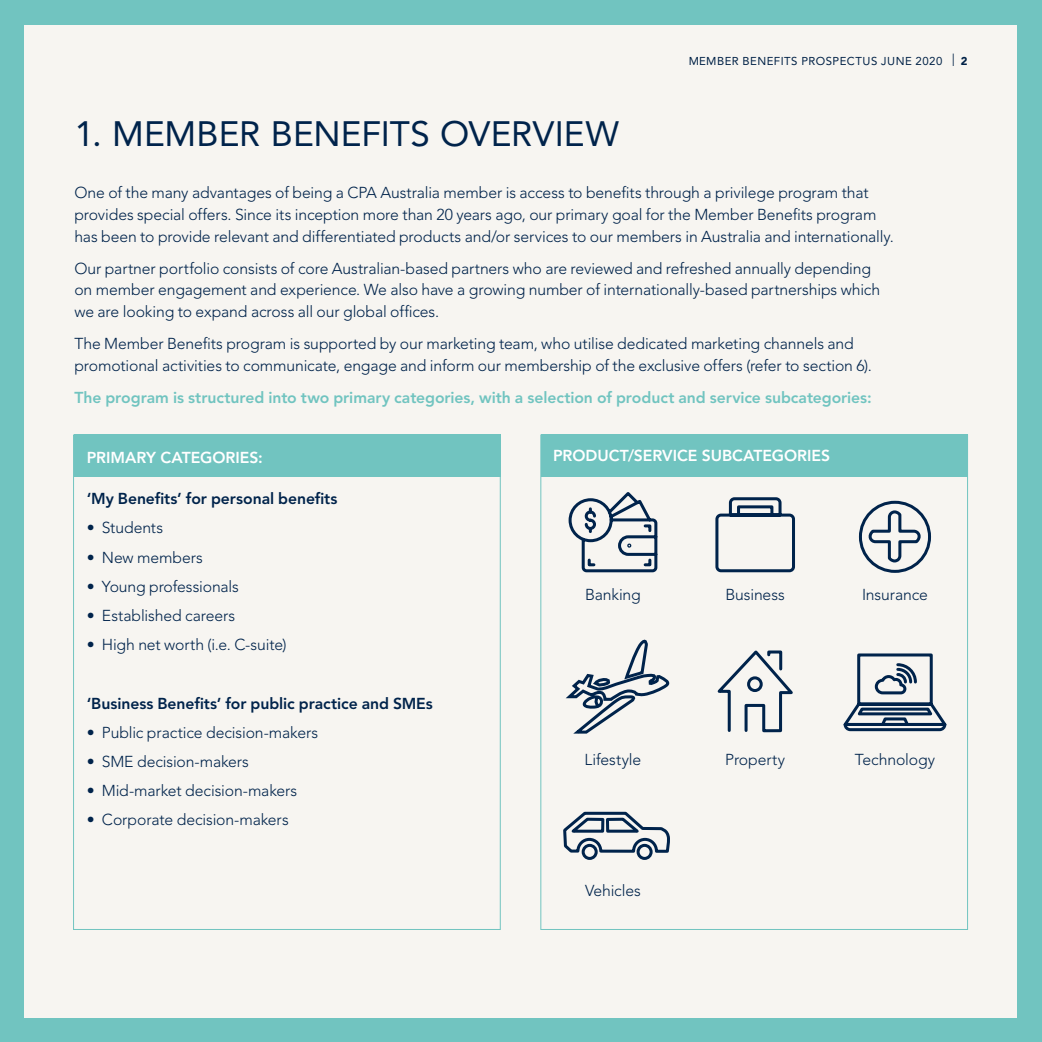
<style>
.page{position:relative;width:1042px;height:1042px;background:#71c4c0}
.page>*{position:absolute;margin:0;border:0;box-sizing:border-box;transform-origin:0 0}
.t1{font:35px "Avenir LT Std";letter-spacing:.005em;color:#00234b}
.t2{font:300 15.75px/21.9px "Avenir LT Std";letter-spacing:-.01em;color:#00234b}
.t3{font:800 15.75px "Avenir LT Std";letter-spacing:-.005em;color:#71c4c0}
.t4{font:800 15.75px "Avenir LT Std";letter-spacing:-.005em;color:#00234b}
.t5{font:800 15.75px "Avenir LT Std";color:#fff}
.t6{font:11.38px "Avenir LT Std";letter-spacing:.045em;color:#00234b}
.s1{font-weight:900}
</style>
<div class="page">
<div style="left:25px;top:25px;width:992px;height:992px;background:#f7f5f1"></div>
<div style="left:541px;top:434px;width:426px;height:42px;background:#71c4c0"></div>
<div style="left:74px;top:434px;width:427px;height:42px;background:#71c4c0"></div>
<svg style="left:565px;top:639px;width:105px;height:95px"></svg>
<svg style="left:717px;top:650px;width:76px;height:83px"></svg>
<svg style="left:843px;top:653px;width:104px;height:79px"></svg>
<svg style="left:568px;top:492px;width:90px;height:81px"></svg>
<svg style="left:715px;top:497px;width:80px;height:76px"></svg>
<svg style="left:563px;top:811px;width:107px;height:43px"></svg>
<div style="left:582px;top:844px;width:16px;height:16px;border:3px solid #00234b;border-radius:50%"></div>
<div style="left:636px;top:844px;width:16px;height:16px;border:3px solid #00234b;border-radius:50%"></div>
<svg style="left:858px;top:500px;width:73px;height:73px"></svg>
<h1 class="t1" style="left:74px;top:114px;width:546px">1. MEMBER BENEFITS OVERVIEW</h1>
<p class="t6" style="left:688px;top:54px;width:281px">MEMBER BENEFITS PROSPECTUS JUNE 2020 <sup>|</sup> <span class="s1">2</span></p>
<p class="t2" style="left:74px;top:182px;width:821px">One of the many advantages of being a CPA Australia member is access to benefits through a privilege program that provides special offers. Since its inception more than 20 years ago, our primary goal for the Member Benefits program has been to provide relevant and differentiated products and/or services to our members in Australia and internationally.</p>
<p class="t2" style="left:74px;top:257px;width:807px">Our partner portfolio consists of core Australian-based partners who are reviewed and refreshed annually depending on member engagement and experience. We also have a growing number of internationally-based partnerships which we are looking to expand across all our global offices.</p>
<p class="t2" style="left:74px;top:333px;width:799px">The Member Benefits program is supported by our marketing team, who utilise dedicated marketing channels and promotional activities to communicate, engage and inform our membership of the exclusive offers (refer to section 6).</p>
<p class="t3" style="left:74px;top:388px;width:799px">The program is structured into two primary categories, with a selection of product and service subcategories:</p>
<p class="t5" style="left:87px;top:448px;width:177px">PRIMARY CATEGORIES:</p>
<p class="t4" style="left:87px;top:489px;width:252px">‘My Benefits’ for personal benefits</p>
<p class="t2" style="left:87px;top:517px;width:78px">• Students</p>
<p class="t2" style="left:87px;top:546px;width:117px">• New members</p>
<p class="t2" style="left:87px;top:575px;width:154px">• Young professionals</p>
<p class="t2" style="left:87px;top:605px;width:150px">• Established careers</p>
<p class="t2" style="left:87px;top:634px;width:201px">• High net worth (i.e. C-suite)</p>
<p class="t4" style="left:87px;top:694px;width:347px">‘Business Benefits’ for public practice and SMEs</p>
<p class="t2" style="left:87px;top:721px;width:233px">• Public practice decision-makers</p>
<p class="t2" style="left:87px;top:750px;width:164px">• SME decision-makers</p>
<p class="t2" style="left:87px;top:780px;width:212px">• Mid-market decision-makers</p>
<p class="t2" style="left:87px;top:809px;width:203px">• Corporate decision-makers</p>
<p class="t5" style="left:553px;top:446px;width:278px">PRODUCT/SERVICE SUBCATEGORIES</p>
<p class="t2" style="left:585px;top:583px;width:57px">Banking</p>
<p class="t2" style="left:725px;top:583px;width:61px">Business</p>
<p class="t2" style="left:862px;top:583px;width:67px">Insurance</p>
<p class="t2" style="left:584px;top:748px;width:58px">Lifestyle</p>
<p class="t2" style="left:585px;top:879px;width:57px">Vehicles</p>
<p class="t2" style="left:725px;top:748px;width:61px">Property</p>
<p class="t2" style="left:855px;top:748px;width:82px">Technology</p>
</div>
